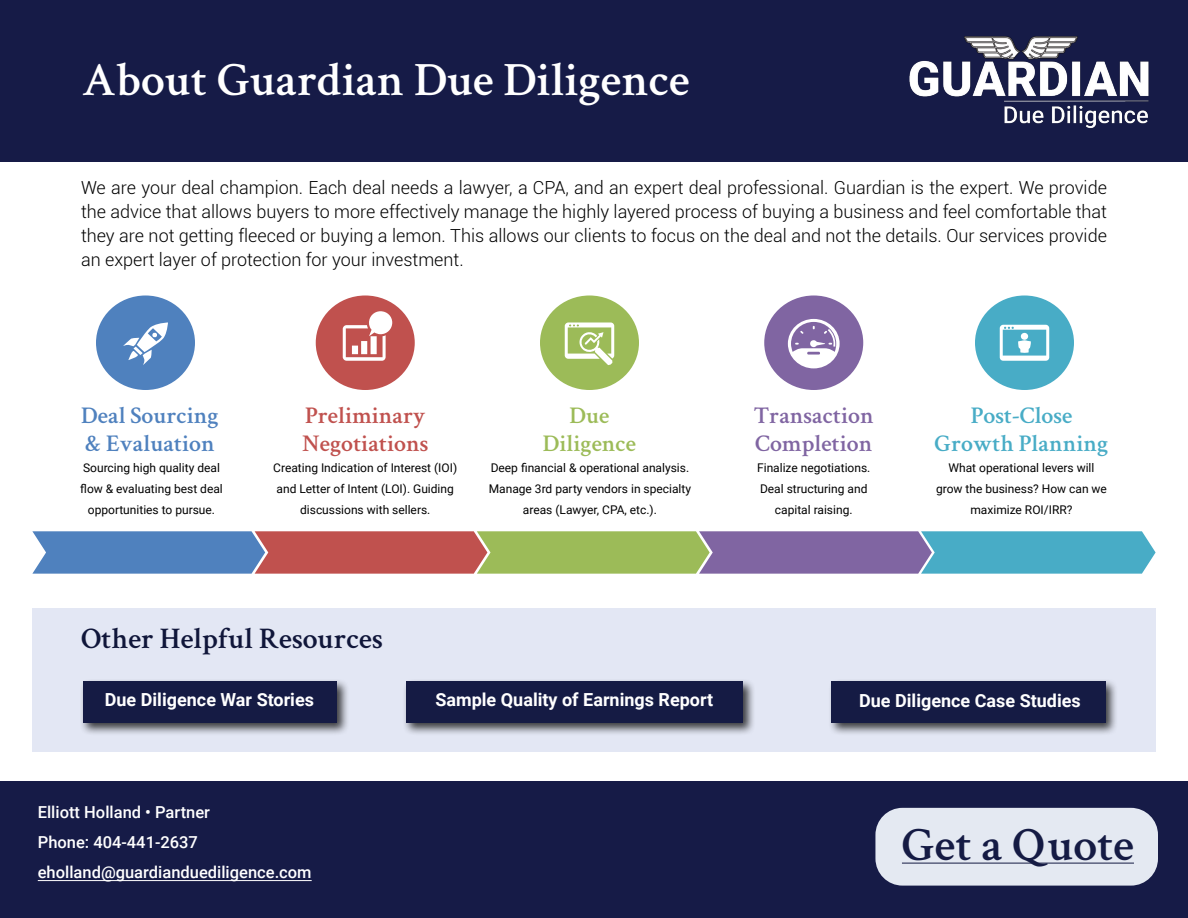
<style>
.page{position:relative;width:1188px;height:918px;background:#fff}
.page>*{position:absolute;margin:0;border:0;box-sizing:border-box;transform-origin:0 0}
.t1{font:600 48px "Crimson Text";color:#fff}
.t2{font:600 48px "Crimson Text";color:#151b44}
.t3{font:600 30px "Crimson Text";color:#10163a}
.t4{font:600 24px/28.5px "Crimson Text";color:#48acc6;text-align:center}
.t5{font:600 24px/28.5px "Crimson Text";color:#4f81be}
.t6{font:600 24px/28.5px "Crimson Text";color:#c0514e}
.t7{font:600 24px/28.5px "Crimson Text";color:#8065a2}
.t8{font:600 24px/28.5px "Crimson Text";color:#9cbb58;text-align:center}
.t9{font:300 18px/24px "Roboto";color:#000;text-align:justify}
.t10{font:700 18px "Roboto";color:#fff}
.t11{font:500 16.5px/30px "Roboto";color:#fff}
.t12{font:12px/21px "Roboto";color:#000;text-align:center}
</style>
<div class="page">
<div style="left:0;top:781px;width:1188px;height:137px;background:#161b47"></div>
<div style="left:875px;top:808px;width:283px;height:78px;background:#e4e9f2;border-radius:27px"></div>
<div style="left:0;top:0;width:1188px;height:162px;background:#161b47"></div>
<img style="left:909px;top:36px;width:240px;height:92px">
<div style="left:96px;top:296px;width:99px;height:94px;background:#4f81be;border-radius:50%"></div>
<svg style="left:123px;top:323px;width:45px;height:42px"></svg>
<svg style="left:32px;top:531px;width:1124px;height:43px;background:#828a93"></svg>
<div style="left:316px;top:296px;width:99px;height:94px;background:#c0514e;border-radius:50%"></div>
<svg style="left:343px;top:311px;width:49px;height:50px"></svg>
<div style="left:540px;top:296px;width:99px;height:94px;background:#9cbb58;border-radius:50%"></div>
<svg style="left:565px;top:323px;width:49px;height:42px"></svg>
<div style="left:764px;top:296px;width:99px;height:94px;background:#8065a2;border-radius:50%"></div>
<svg style="left:788px;top:319px;width:52px;height:49px"></svg>
<div style="left:975px;top:296px;width:99px;height:94px;background:#48acc6;border-radius:50%"></div>
<svg style="left:1000px;top:325px;width:49px;height:36px"></svg>
<hr style="left:902px;top:863px;width:232px;height:1px;background:#151b44">
<hr style="left:38px;top:880px;width:274px;height:1px;background:#fff">
<div style="left:32px;top:608px;width:1124px;height:143px;background:#e3e7f4"></div>
<div style="left:80px;top:678px;width:270px;height:58px;background:#000;opacity:.75"></div>
<div style="left:83px;top:681px;width:253px;height:42px;background:#151b44"></div>
<div style="left:402px;top:678px;width:354px;height:58px;background:#000;opacity:.75"></div>
<div style="left:406px;top:681px;width:336px;height:42px;background:#151b44"></div>
<div style="left:828px;top:678px;width:291px;height:58px;background:#000;opacity:.75"></div>
<div style="left:831px;top:681px;width:275px;height:42px;background:#151b44"></div>
<h1 class="t1" style="left:82px;top:46px;width:609px">About Guardian Due Diligence</h1>
<p class="t9" style="left:81px;top:175px;width:1028px">We are your deal champion. Each deal needs a lawyer, a CPA, and an expert deal professional. Guardian is the expert. We provide the advice that allows buyers to more effectively manage the highly layered process of buying a business and feel comfortable that they are not getting fleeced or buying a lemon. This allows our clients to focus on the deal and not the details. Our services provide an expert layer of protection for your investment.</p>
<h3 class="t5" style="left:81px;top:399px;width:139px">Deal Sourcing &amp; Evaluation</h3>
<p class="t12" style="left:80px;top:457px;width:144px">Sourcing high quality deal flow &amp; evaluating best deal opportunities to pursue.</p>
<h3 class="t6" style="left:302px;top:399px;width:128px">Preliminary<br>Negotiations</h3>
<p class="t12" style="left:273px;top:457px;width:186px">Creating Indication of Interest (IOI) and Letter of Intent (LOI). Guiding discussions with sellers.</p>
<h3 class="t8" style="left:543px;top:399px;width:95px">Due<br>Diligence</h3>
<p class="t12" style="left:489px;top:457px;width:204px">Deep financial &amp; operational analysis.<br>Manage 3rd party vendors in specialty areas (Lawyer, CPA, etc.).</p>
<h3 class="t7" style="left:754px;top:399px;width:122px">Transaction<br>Completion</h3>
<p class="t12" style="left:757px;top:457px;width:115px">Finalize negotiations.<br>Deal structuring and capital raising.</p>
<h3 class="t4" style="left:935px;top:399px;width:175px">Post-Close<br>Growth Planning</h3>
<p class="t12" style="left:936px;top:457px;width:172px">What operational levers will grow the business? How can we maximize ROI/IRR?</p>
<h2 class="t3" style="left:81px;top:618px;width:303px">Other Helpful Resources</h2>
<p class="t10" style="left:105px;top:687px;width:211px">Due Diligence War Stories</p>
<p class="t10" style="left:435px;top:687px;width:279px">Sample Quality of Earnings Report</p>
<p class="t10" style="left:859px;top:688px;width:223px">Due Diligence Case Studies</p>
<p class="t11" style="left:38px;top:796px;width:275px">Elliott Holland • Partner<br>Phone: 404-441-2637 eholland@guardianduediligence.com</p>
<h1 class="t2" style="left:902px;top:811px;width:234px">Get a Quote</h1>
</div>
